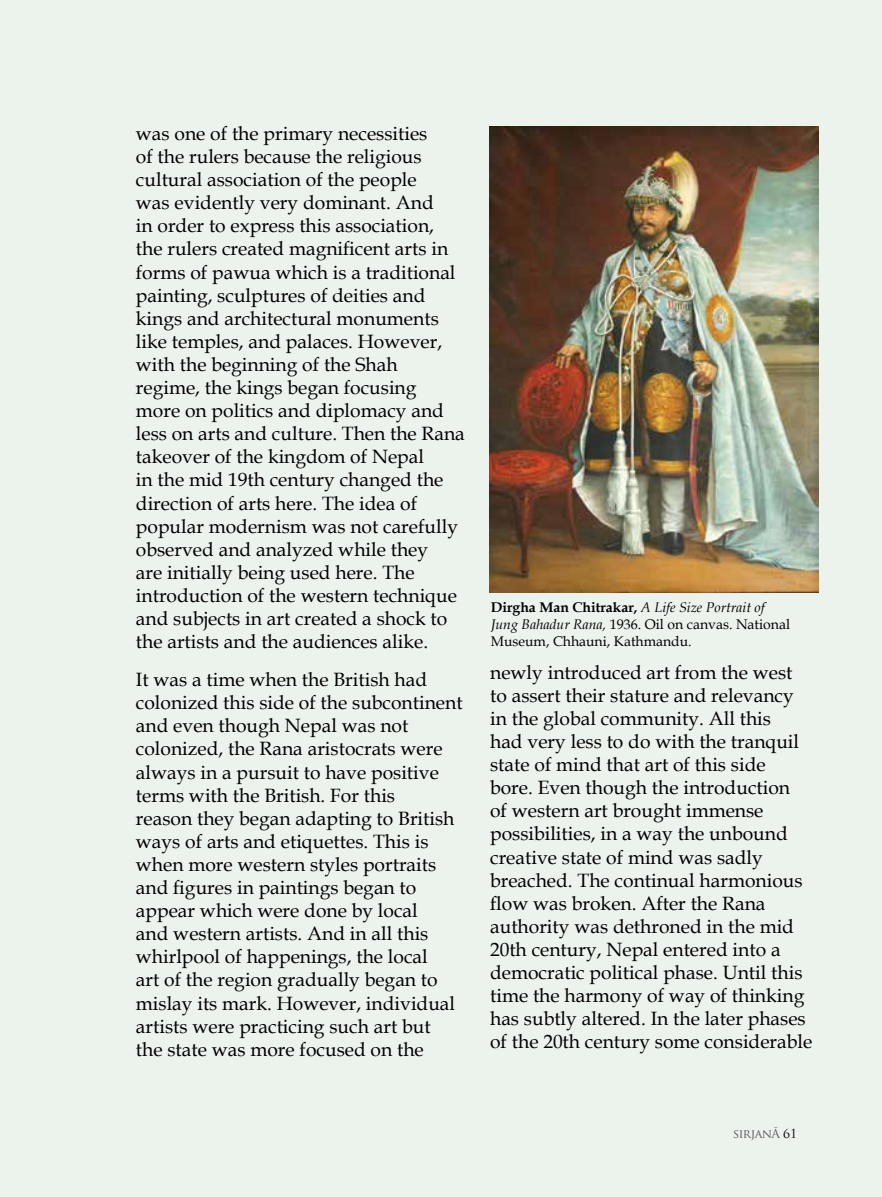
<style>
.page{position:relative;width:882px;height:1197px;background:#ecf2ec}
.page>*{position:absolute;margin:0;border:0;box-sizing:border-box;transform-origin:0 0}
.t1{font:19.25px/23.1px "Book Antiqua";color:#000}
.t2{font:14px/16.8px "Book Antiqua";color:#000}
.t3{font:12.25px "Trajan Pro";letter-spacing:-.04em;color:#58595b}
.s1{font-weight:700}
.s2{font-style:italic}
.s3{color:#000}
</style>
<div class="page">
<img style="left:490px;top:126px;width:329px;height:467px">
<p class="t1" style="left:136px;top:121px;width:330px">was one of the primary necessities<br>of the rulers because the religious cultural association of the people<br>was evidently very dominant. And<br>in order to express this association, the rulers created magnificent arts in forms of pawua which is a traditional painting, sculptures of deities and kings and architectural monuments like temples, and palaces. However, with the beginning of the Shah regime, the kings began focusing more on politics and diplomacy and less on arts and culture. Then the Rana takeover of the kingdom of Nepal<br>in the mid 19th century changed the direction of arts here. The idea of popular modernism was not carefully observed and analyzed while they<br>are initially being used here. The introduction of the western technique and subjects in art created a shock to the artists and the audiences alike.</p>
<p class="t1" style="left:136px;top:668px;width:328px">It was a time when the British had colonized this side of the subcontinent and even though Nepal was not colonized, the Rana aristocrats were always in a pursuit to have positive terms with the British. For this<br>reason they began adapting to British ways of arts and etiquettes. This is when more western styles portraits and figures in paintings began to appear which were done by local<br>and western artists. And in all this whirlpool of happenings, the local<br>art of the region gradually began to mislay its mark. However, individual artists were practicing such art but<br>the state was more focused on the</p>
<p class="t1" style="left:490px;top:660px;width:324px">newly introduced art from the west to assert their stature and relevancy in the global community. All this<br>had very less to do with the tranquil state of mind that art of this side bore. Even though the introduction<br>of western art brought immense possibilities, in a way the unbound creative state of mind was sadly breached. The continual harmonious flow was broken. After the Rana authority was dethroned in the mid 20th century, Nepal entered into a democratic political phase. Until this time the harmony of way of thinking has subtly altered. In the later phases of the 20th century some considerable</p>
<p class="t2" style="left:491px;top:599px;width:301px"><span class="s1">Dirgha Man Chitrakar,</span> <span class="s2">A Life Size Portrait of<br>Jung Bahadur Rana,</span> 1936. Oil on canvas. National<br>Museum, Chhauni, Kathmandu.</p>
<p class="t3" style="left:733px;top:1126px;width:65px">SIRJANĀ <span class="s3">61</span></p>
</div>
